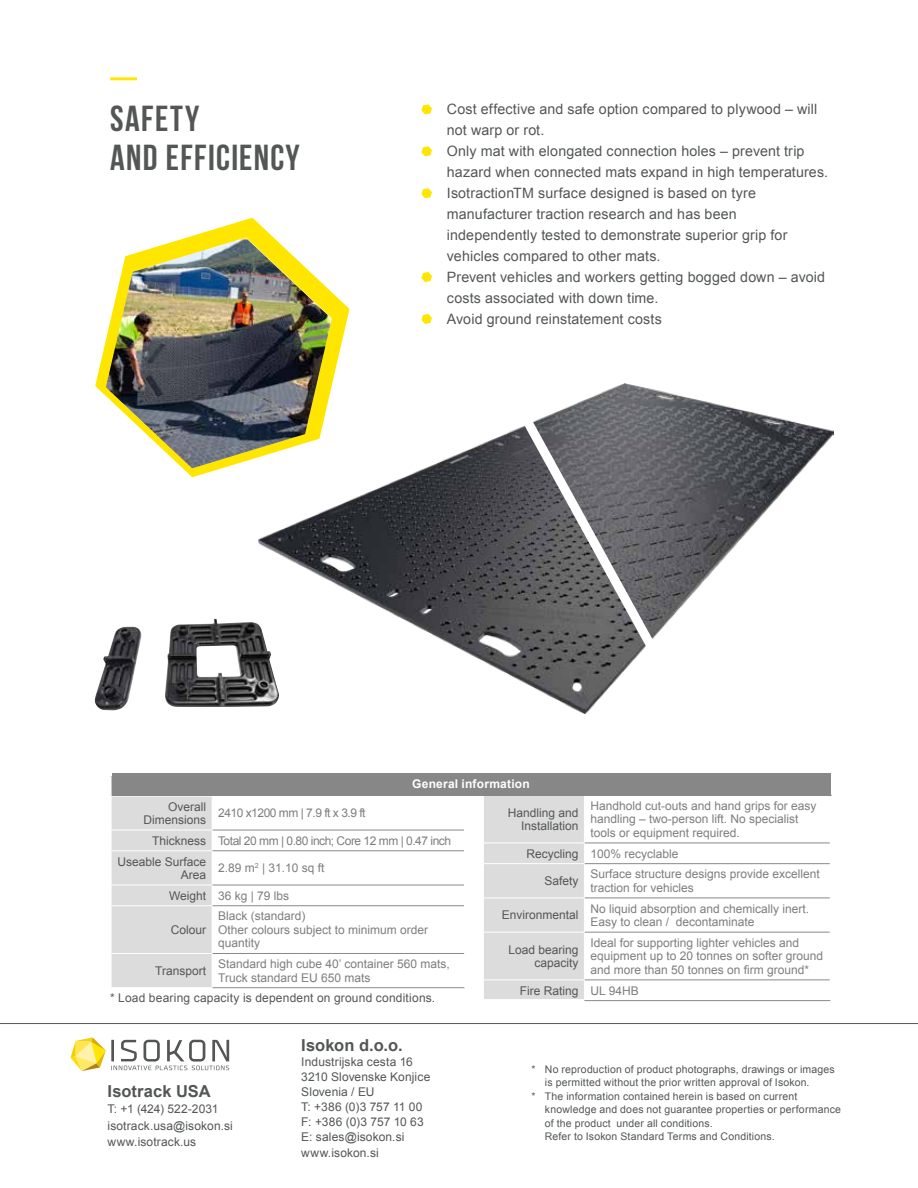
<style>
.page{position:relative;width:918px;height:1188px;background:#fff}
.page>*{position:absolute;margin:0;border:0;box-sizing:border-box;transform-origin:0 0}
.t1{font:700 36px/39px "Bebas Neue";letter-spacing:.04em;color:#545656}
.t2{font:700 16.5px "Arial";letter-spacing:.005em;color:#545656}
.t3{font:14.25px/21px "Arial";letter-spacing:.01em;color:#545656}
.t4{font:12px/13.5px "Arial";color:#7e7e7d}
.t5{font:12px/15px "Arial";letter-spacing:.005em;color:#545656;text-align:right}
.t6{font:12px "Arial";letter-spacing:-.04em;color:#7e7e7d}
.t7{font:700 12px "Arial";letter-spacing:.015em;color:#fff}
.t8{font:10.5px "Arial";letter-spacing:.015em;color:#545656}
.s1{color:#545656}
.s2{color:#7e7e7d}
</style>
<div class="page">
<svg style="left:95px;top:218px;width:255px;height:259px"></svg>
<img style="left:106px;top:240px;width:226px;height:228px">
<hr style="left:110px;top:77px;width:27px;height:3px;background:#ffe600">
<img style="left:259px;top:384px;width:574px;height:329px">
<svg style="left:497px;top:383px;width:182px;height:304px"></svg>
<img style="left:94px;top:619px;width:186px;height:91px">
<svg style="left:421px;top:104px;width:11px;height:10px"></svg>
<svg style="left:421px;top:146px;width:11px;height:10px"></svg>
<svg style="left:421px;top:188px;width:11px;height:10px"></svg>
<svg style="left:421px;top:272px;width:11px;height:10px"></svg>
<svg style="left:421px;top:314px;width:11px;height:10px"></svg>
<svg style="left:213px;top:829px;width:251px;height:78px"></svg>
<div style="left:111px;top:796px;width:102px;height:191px;background:#dcdcdc"></div>
<hr style="left:112px;top:905px;width:101px;height:1px;background:#fff">
<hr style="left:212px;top:906px;width:1px;height:47px;background:#fff">
<hr style="left:112px;top:953px;width:101px;height:1px;background:#fff">
<hr style="left:212px;top:954px;width:1px;height:33px;background:#fff">
<hr style="left:112px;top:795px;width:100px;height:2px;background:#fff">
<hr style="left:212px;top:795px;width:254px;height:2px;background:#fff">
<hr style="left:213px;top:830px;width:251px;height:1px;background:#8a8989">
<hr style="left:213px;top:851px;width:251px;height:1px;background:#8a8989">
<hr style="left:213px;top:885px;width:251px;height:1px;background:#8a8989">
<hr style="left:213px;top:905px;width:251px;height:1px;background:#8a8989">
<hr style="left:213px;top:953px;width:251px;height:1px;background:#8a8989">
<hr style="left:213px;top:987px;width:252px;height:1px;background:#8a8989">
<hr style="left:464px;top:953px;width:1px;height:35px;background:#fff">
<svg style="left:585px;top:842px;width:245px;height:138px"></svg>
<div style="left:484px;top:796px;width:101px;height:203px;background:#dcdcdc"></div>
<hr style="left:585px;top:795px;width:247px;height:1px;background:#8a8989">
<hr style="left:585px;top:843px;width:245px;height:1px;background:#8a8989">
<hr style="left:585px;top:863px;width:245px;height:1px;background:#8a8989">
<hr style="left:585px;top:898px;width:245px;height:1px;background:#8a8989">
<hr style="left:585px;top:932px;width:245px;height:1px;background:#8a8989">
<hr style="left:585px;top:980px;width:245px;height:1px;background:#8a8989">
<hr style="left:830px;top:795px;width:1px;height:48px;background:#fff">
<hr style="left:584px;top:1000px;width:246px;height:1px;background:#8a8989">
<div style="left:112px;top:773px;width:718px;height:23px;background:#878787"></div>
<svg style="left:71px;top:1037px;width:158px;height:34px"></svg>
<hr style="left:0;top:1023px;width:918px;height:1px;background:#545656">
<h1 class="t1" style="left:110px;top:99px;width:191px">SAFETY<br>AND EFFICIENCY</h1>
<p class="t3" style="left:447px;top:99px;width:383px">Cost effective and safe option compared to plywood – will not warp or rot.<br>Only mat with elongated connection holes – prevent trip hazard when connected mats expand in high temperatures.<br>IsotractionTM surface designed is based on tyre manufacturer traction research and has been independently tested to demonstrate superior grip for vehicles compared to other mats.<br>Prevent vehicles and workers getting bogged down – avoid costs associated with down time.<br>Avoid ground reinstatement costs</p>
<p class="t7" style="left:412px;top:776px;width:119px">General information</p>
<p class="t5" style="left:143px;top:800px;width:64px;line-height:13.5px">Overall<br>Dimensions</p>
<p class="t6" style="left:218px;top:805px;width:149px">2410 x1200 mm | 7.9 ft x 3.9 ft</p>
<p class="t4" style="left:117px;top:830px;width:335px;line-height:20.7px;text-indent:35px"><span class="s1">Thickness</span> Total 20 mm | 0.80 inch; Core 12 mm | 0.47 inch<br><span class="s1">Useable Surface</span></p>
<p class="t5" style="left:181px;top:867px;width:27px">Area</p>
<p class="t4" style="left:218px;top:861px;width:108px">2.89 m<sup>2</sup> | 31.10 sq ft</p>
<p class="t4" style="left:169px;top:889px;width:122px"><span class="s1">Weight</span> 36 kg | 79 lbs</p>
<p class="t5" style="left:171px;top:922px;width:37px">Colour</p>
<p class="t4" style="left:218px;top:910px;width:212px">Black (standard)<br>Other colours subject to minimum order quantity</p>
<p class="t5" style="left:155px;top:963px;width:52px">Transport</p>
<p class="t4" style="left:218px;top:957px;width:233px">Standard high cube 40’ container 560 mats,<br>Truck standard EU 650 mats</p>
<p class="t5" style="left:110px;top:990px;width:327px">* Load bearing capacity is dependent on ground conditions.</p>
<h2 class="t2" style="left:108px;top:1080px;width:105px">Isotrack USA</h2>
<p class="t5" style="left:108px;top:1101px;width:127px;line-height:16.5px;text-align:left">T: +1 (424) 522-2031 isotrack.usa@isokon.si www.isotrack.us</p>
<h2 class="t2" style="left:301px;top:1034px;width:103px">Isokon d.o.o.</h2>
<p class="t5" style="left:301px;top:1054px;width:131px;text-align:left">Industrijska cesta 16<br>3210 Slovenske Konjice<br>Slovenia / EU<br>T: +386 (0)3 757 11 00<br>F: +386 (0)3 757 10 63<br>E: sales@isokon.si</p>
<p class="t5" style="left:301px;top:1146px;width:79px">www.isokon.si</p>
<p class="t5" style="left:508px;top:806px;width:72px;line-height:13.5px">Handling and<br>Installation</p>
<p class="t4" style="left:590px;top:799px;width:228px">Handhold cut-outs and hand grips for easy handling – two-person lift. No specialist tools or equipment required.</p>
<p class="t4" style="left:526px;top:847px;width:154px"><span class="s1">Recycling</span> 100% recyclable</p>
<p class="t5" style="left:544px;top:874px;width:36px">Safety</p>
<p class="t4" style="left:590px;top:868px;width:231px">Surface structure designs provide excellent traction for vehicles</p>
<p class="t5" style="left:502px;top:908px;width:78px">Environmental</p>
<p class="t4" style="left:590px;top:902px;width:220px">No liquid absorption and chemically inert.<br>Easy to clean / decontaminate</p>
<p class="t5" style="left:508px;top:943px;width:72px;line-height:13.5px">Load bearing capacity</p>
<p class="t4" style="left:590px;top:936px;width:234px">Ideal for supporting lighter vehicles and equipment up to 20 tonnes on softer ground and more than 50 tonnes on firm ground*</p>
<p class="t5" style="left:520px;top:983px;width:120px">Fire Rating <span class="s2">UL 94HB</span></p>
<p class="t8" style="left:531px;top:1062px;width:305px">* No reproduction of product photographs, drawings or images</p>
<p class="t8" style="left:545px;top:1076px;width:266px">is permitted without the prior written approval of Isokon.</p>
<p class="t8" style="left:531px;top:1089px;width:267px">* The information contained herein is based on current</p>
<p class="t8" style="left:545px;top:1103px;width:298px">knowledge and does not guarantee properties or performance</p>
<p class="t8" style="left:545px;top:1116px;width:169px">of the product under all conditions.</p>
<p class="t8" style="left:545px;top:1130px;width:231px">Refer to Isokon Standard Terms and Conditions.</p>
</div>
